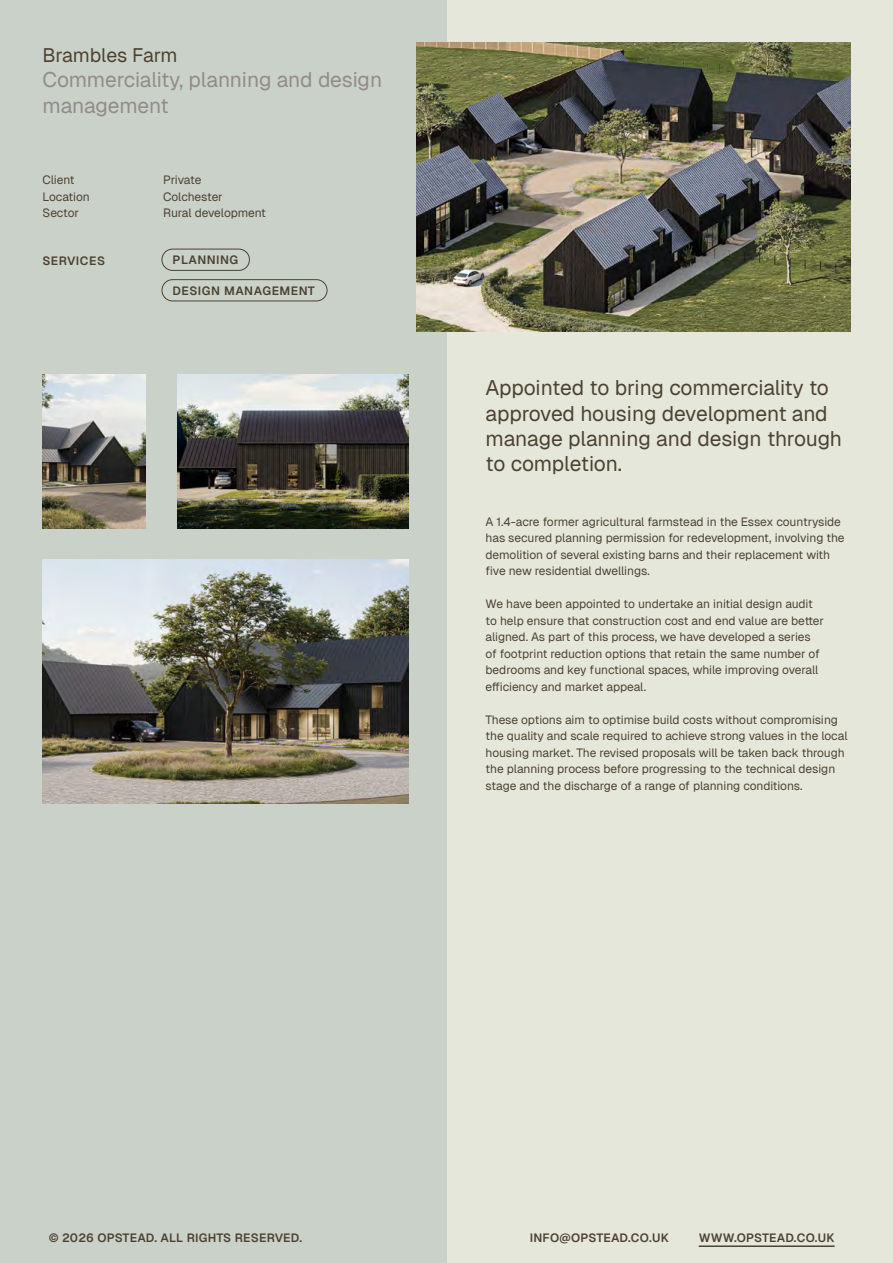
<style>
.page{position:relative;width:893px;height:1263px;background:#fff}
.page>*{position:absolute;margin:0;border:0;box-sizing:border-box;transform-origin:0 0}
.t1{font:21px/25.2px "Geist";letter-spacing:-.01em;color:#4c4232}
.t2{font:21px/25.2px "Geist";letter-spacing:-.01em;color:#928b8b}
.t3{font:19.5px "Geist";letter-spacing:-.01em;color:#4c4232}
.t4{font:12px/16.5px "Geist";letter-spacing:-.01em;color:#4c4232}
.t5{font:600 12px "Geist";letter-spacing:.025em;color:#4c4232}
</style>
<div class="page">
<div style="left:446px;top:0;width:447px;height:1263px;background:#e5e7da"></div>
<div style="left:0;top:0;width:446px;height:1263px;background:#cad1c9"></div>
<hr style="left:699px;top:1245px;width:136px;height:2px;background:#4c4232">
<img style="left:417px;top:43px;width:433px;height:289px">
<img style="left:43px;top:374px;width:102px;height:154px">
<img style="left:177px;top:374px;width:231px;height:154px">
<img style="left:43px;top:559px;width:365px;height:244px">
<div style="left:162px;top:249px;width:88px;height:22px;border:1px solid #4c4232;border-radius:11px"></div>
<div style="left:162px;top:279px;width:165px;height:22px;border:1px solid #4c4232;border-radius:11px"></div>
<h2 class="t3" style="left:43px;top:44px;width:137px">Brambles Farm</h2>
<h1 class="t2" style="left:43px;top:67px;width:341px">Commerciality, planning and design management</h1>
<p class="t4" style="left:43px;top:172px;width:49px">Client<br>Location<br>Sector</p>
<p class="t4" style="left:163px;top:172px;width:104px">Private<br>Colchester<br>Rural development</p>
<p class="t5" style="left:43px;top:254px;width:64px">SERVICES</p>
<p class="t5" style="left:173px;top:253px;width:67px">PLANNING</p>
<p class="t5" style="left:173px;top:283px;width:144px">DESIGN MANAGEMENT</p>
<h1 class="t1" style="left:486px;top:375px;width:358px">Appointed to bring commerciality to approved housing development and manage planning and design through to completion.</h1>
<p class="t4" style="left:486px;top:513px;width:361px">A 1.4-acre former agricultural farmstead in the Essex countryside has secured planning permission for redevelopment, involving the demolition of several existing barns and their replacement with five new residential dwellings.</p>
<p class="t4" style="left:486px;top:596px;width:340px">We have been appointed to undertake an initial design audit to help ensure that construction cost and end value are better aligned. As part of this process, we have developed a series of footprint reduction options that retain the same number of bedrooms and key functional spaces, while improving overall efficiency and market appeal.</p>
<p class="t4" style="left:486px;top:711px;width:363px">These options aim to optimise build costs without compromising the quality and scale required to achieve strong values in the local housing market. The revised proposals will be taken back through the planning process before progressing to the technical design stage and the discharge of a range of planning conditions.</p>
<p class="t5" style="left:49px;top:1230px;width:255px">© 2026 OPSTEAD. ALL RIGHTS RESERVED.</p>
<p class="t5" style="left:530px;top:1230px;width:141px">INFO@OPSTEAD.CO.UK</p>
<p class="t5" style="left:699px;top:1230px;width:137px">WWW.OPSTEAD.CO.UK</p>
</div>
